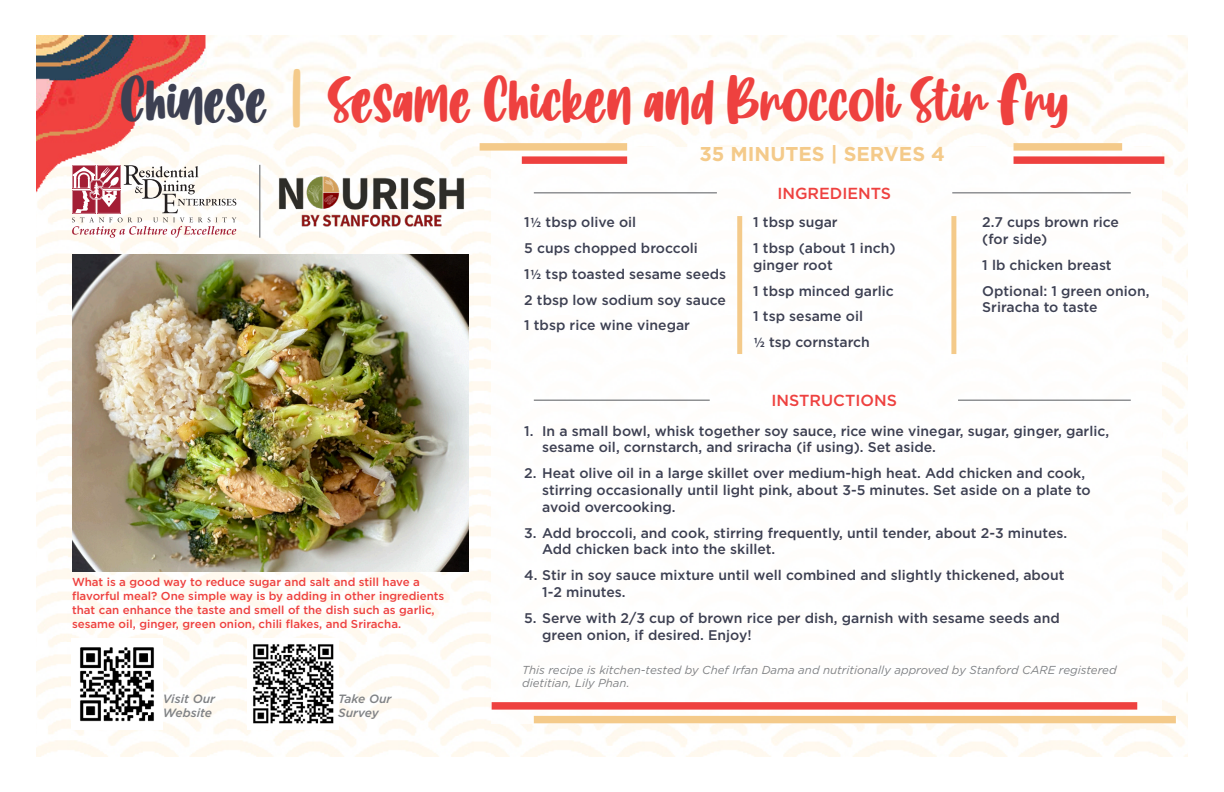
<style>
.page{position:relative;width:1224px;height:792px;background:#fff}
.page>*{position:absolute;margin:0;border:0;box-sizing:border-box;transform-origin:0 0}
.t1{font:31.4px "Island Namina";color:#ee413f}
.t2{font:700 20px "Gotham";color:#f4ca8a}
.t3{font:500 16px "Gotham";color:#ee413f}
.t4{font:500 14px/16.8px "Gotham";color:#3d4052}
.t5{font:italic 500 12px "Gotham";color:#808285}
.t6{font:500 11.6px/13.8px "Gotham";color:#ee413f}
.t7{font:italic 11.6px/13.8px "Gotham";color:#808285}
.s1{color:#3d4052}
.s2{color:#f4ca8a}
.s3{font-family:"Source Sans Pro";font-weight:600}
</style>
<div class="page">
<img style="left:36px;top:36px;width:1152px;height:720px">
<img style="left:72px;top:255px;width:396px;height:317px">
<div style="left:492px;top:147px;width:670px;height:576px;background:#fff"></div>
<div style="left:534px;top:716px;width:642px;height:7px;background:#f4ca8a"></div>
<div style="left:492px;top:702px;width:645px;height:8px;background:#ee413f"></div>
<div style="left:1014px;top:143px;width:108px;height:8px;background:#f4ca8a"></div>
<div style="left:522px;top:156px;width:105px;height:8px;background:#ee413f"></div>
<div style="left:480px;top:143px;width:147px;height:8px;background:#f4ca8a"></div>
<div style="left:1014px;top:156px;width:150px;height:8px;background:#ee413f"></div>
<div style="left:737px;top:216px;width:5px;height:138px;background:#f4ca8a"></div>
<div style="left:951px;top:216px;width:5px;height:138px;background:#f4ca8a"></div>
<hr style="left:534px;top:192px;width:183px;height:1px;background:#808285">
<hr style="left:952px;top:192px;width:179px;height:1px;background:#808285">
<hr style="left:534px;top:400px;width:176px;height:1px;background:#808285">
<hr style="left:958px;top:400px;width:173px;height:1px;background:#808285">
<img style="left:72px;top:638px;width:91px;height:91px">
<svg style="left:72px;top:165px;width:164px;height:73px"></svg>
<img style="left:271px;top:170px;width:201px;height:63px">
<hr style="left:259px;top:165px;width:1px;height:73px;background:#808285">
<img style="left:247px;top:638px;width:91px;height:91px">
<img style="left:252px;top:643px;width:81px;height:81px">
<p class="t1" style="left:121px;top:93px;width:949px"><span class="s1">Chinese</span> <span class="s2">|</span> Sesame Chicken and Broccoli Stir Fry</p>
<p class="t2" style="left:700px;top:141px;width:247px">35 MINUTES | SERVES 4</p>
<p class="t6" style="left:72px;top:575px;width:374px">What is a good way to reduce sugar and salt and still have a flavorful meal? One simple way is by adding in other ingredients that can enhance the taste and smell of the dish such as garlic, sesame oil, ginger, green onion, chili flakes, and Sriracha.</p>
<p class="t5" style="left:163px;top:691px;width:54px">Visit Our</p>
<p class="t5" style="left:163px;top:705px;width:51px">Website</p>
<p class="t5" style="left:338px;top:691px;width:55px">Take Our</p>
<p class="t5" style="left:338px;top:705px;width:42px">Survey</p>
<p class="t4" style="left:524px;top:214px;width:114px">1<span class="s3">1/2</span> tbsp olive oil</p>
<p class="t4" style="left:524px;top:240px;width:175px">5 cups chopped broccoli</p>
<p class="t4" style="left:524px;top:265px;width:204px">1<span class="s3">1/2</span> tsp toasted sesame seeds</p>
<p class="t4" style="left:524px;top:291px;width:203px">2 tbsp low sodium soy sauce</p>
<p class="t4" style="left:524px;top:317px;width:167px">1 tbsp rice wine vinegar</p>
<p class="t3" style="left:777px;top:182px;width:115px">INGREDIENTS</p>
<p class="t4" style="left:753px;top:214px;width:86px">1 tbsp sugar</p>
<p class="t4" style="left:753px;top:240px;width:144px">1 tbsp (about 1 inch) ginger root</p>
<p class="t4" style="left:753px;top:282px;width:142px">1 tbsp minced garlic</p>
<p class="t4" style="left:753px;top:308px;width:111px">1 tsp sesame oil</p>
<p class="t4" style="left:753px;top:334px;width:118px"><span class="s3">1/2</span> tsp cornstarch</p>
<p class="t4" style="left:982px;top:214px;width:138px">2.7 cups brown rice (for side)</p>
<p class="t4" style="left:982px;top:256px;width:131px">1 lb chicken breast</p>
<p class="t4" style="left:982px;top:282px;width:169px">Optional: 1 green onion,<br>Sriracha to taste</p>
<p class="t3" style="left:772px;top:390px;width:127px">INSTRUCTIONS</p>
<p class="t4" style="left:542px;top:422px;width:568px;text-indent:-18px">1. In a small bowl, whisk together soy sauce, rice wine vinegar, sugar, ginger, garlic, sesame oil, cornstarch, and sriracha (if using). Set aside.</p>
<p class="t4" style="left:542px;top:465px;width:550px;text-indent:-18px">2. Heat olive oil in a large skillet over medium-high heat. Add chicken and cook, stirring occasionally until light pink, about 3-5 minutes. Set aside on a plate to avoid overcooking.</p>
<p class="t4" style="left:542px;top:524px;width:527px;text-indent:-18px">3. Add broccoli, and cook, stirring frequently, until tender, about 2-3 minutes.<br>Add chicken back into the skillet.</p>
<p class="t4" style="left:542px;top:567px;width:524px;text-indent:-18px">4. Stir in soy sauce mixture until well combined and slightly thickened, about<br>1-2 minutes.</p>
<p class="t4" style="left:542px;top:609px;width:519px;text-indent:-18px">5. Serve with 2/3 cup of brown rice per dish, garnish with sesame seeds and green onion, if desired. Enjoy!</p>
<p class="t7" style="left:522px;top:662px;width:596px">This recipe is kitchen-tested by Chef Irfan Dama and nutritionally approved by Stanford CARE registered dietitian, Lily Phan.</p>
</div>
